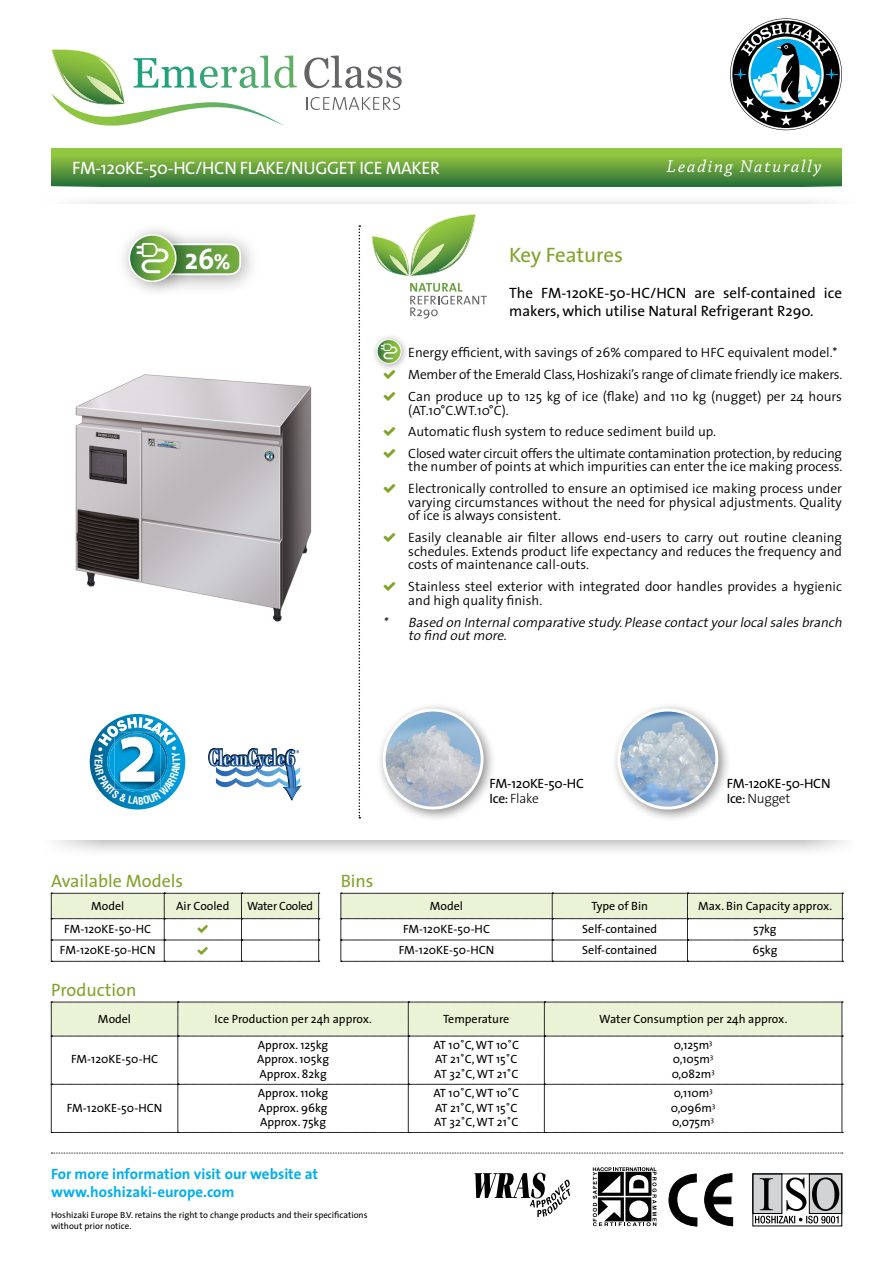
<style>
.page{position:relative;width:893px;height:1263px;background:#fff}
.page>*{position:absolute;margin:0;border:0;box-sizing:border-box;transform-origin:0 0}
.t1{font:700 29.25px "The Sans";color:#fff;scale:.95 1}
.t2{font:21px "The Sans";letter-spacing:-.01em;color:#81a32b}
.t3{font:18px "The Sans";letter-spacing:-.02em;color:#fff}
.t4{font:18px "The Sans";color:#81a32b}
.t5{font:italic 18px "Chaparral Pro";letter-spacing:.1em;color:#fff}
.t6{font:15px/18px "The Sans";color:#000}
.t7{font:700 15px/18px "The Sans";color:#00aeef}
.t8{font:300 13.5px/13.5px "The Sans";color:#000}
.t9{font:300 13.5px/21.6px "The Sans";letter-spacing:-.02em;color:#000}
.t10{font:italic 300 13.5px/13.5px "The Sans";color:#000}
.t11{font:13.5px/15px "The Sans";letter-spacing:-.02em;color:#000}
.t12{font:12px/14.4px "The Sans";color:#000}
.t13{font:12px "The Sans";letter-spacing:-.02em;color:#000}
.t14{font:9px/10.8px "The Sans";color:#000}
.s1{font-size:21.75px}
.s2{font-weight:300}
</style>
<div class="page">
<svg style="left:51px;top:149px;width:791px;height:37px;background:#65a13c"></svg>
<svg style="left:304px;top:55px;width:98px;height:33px"></svg>
<svg style="left:306px;top:97px;width:94px;height:13px"></svg>
<svg style="left:51px;top:49px;width:246px;height:77px"></svg>
<svg style="left:730px;top:18px;width:112px;height:112px"></svg>
<svg style="left:669px;top:1174px;width:28px;height:52px"></svg>
<svg style="left:704px;top:1173px;width:29px;height:53px"></svg>
<div style="left:753px;top:1174px;width:29px;height:39px;background:#d1d3d4"></div>
<div style="left:809px;top:1174px;width:33px;height:39px;background:#d1d3d4"></div>
<div style="left:809px;top:1174px;width:33px;height:40px;border:1px solid #000"></div>
<svg style="left:755px;top:1177px;width:84px;height:46px"></svg>
<svg style="left:593px;top:1167px;width:64px;height:59px"></svg>
<svg style="left:474px;top:1172px;width:96px;height:45px"></svg>
<svg style="left:51px;top:1153px;width:792px;height:1px"></svg>
<div style="left:0;top:194px;width:893px;height:664px;background:#000;opacity:.3"></div>
<div style="left:0;top:204px;width:893px;height:636px;background:#fff"></div>
<div style="left:0;top:186px;width:102px;height:792px;background:#fff"></div>
<div style="left:802px;top:186px;width:91px;height:792px;background:#fff"></div>
<svg style="left:359px;top:225px;width:1px;height:593px"></svg>
<svg style="left:372px;top:214px;width:104px;height:62px"></svg>
<svg style="left:410px;top:283px;width:77px;height:36px"></svg>
<div style="left:137px;top:228px;width:124px;height:68px;background:#000;opacity:.35"></div>
<div style="left:152px;top:243px;width:89px;height:32px;border:2px solid #fff;border-radius:11px"></div>
<div style="left:116px;top:222px;width:78px;height:77px;background:#000;opacity:.35"></div>
<svg style="left:129px;top:235px;width:47px;height:46px"></svg>
<div style="left:128px;top:234px;width:49px;height:48px;border:2px solid #fff;border-radius:50%"></div>
<svg style="left:137px;top:243px;width:103px;height:31px;background:#80ae60"></svg>
<div style="left:371px;top:333px;width:39px;height:39px;background:#000;opacity:.35"></div>
<svg style="left:377px;top:339px;width:24px;height:24px"></svg>
<div style="left:377px;top:339px;width:24px;height:25px;border:1px solid #fff;border-radius:50%"></div>
<svg style="left:381px;top:344px;width:16px;height:15px"></svg>
<svg style="left:51px;top:1002px;width:792px;height:131px"></svg>
<svg style="left:341px;top:893px;width:502px;height:69px"></svg>
<div style="left:376px;top:702px;width:121px;height:121px;background:#000;opacity:.45"></div>
<img style="left:384px;top:710px;width:98px;height:98px;border-radius:49px">
<div style="left:383px;top:709px;width:101px;height:100px;border:3px solid #fff;border-radius:50%"></div>
<div style="left:610px;top:702px;width:121px;height:121px;background:#000;opacity:.45"></div>
<img style="left:619px;top:710px;width:98px;height:98px;border-radius:49px">
<div style="left:617px;top:709px;width:101px;height:100px;border:3px solid #fff;border-radius:50%"></div>
<svg style="left:208px;top:748px;width:94px;height:53px"></svg>
<img style="left:75px;top:374px;width:237px;height:248px">
<svg style="left:384px;top:370px;width:11px;height:2px"></svg>
<svg style="left:51px;top:893px;width:269px;height:69px"></svg>
<svg style="left:89px;top:714px;width:97px;height:96px"></svg>
<h3 class="t3" style="left:72px;top:153px;width:369px">FM-120KE-50-HC/HCN FLAKE/NUGGET ICE MAKER</h3>
<h1 class="t1" style="left:185px;top:235px;width:49px">26<span class="s1">%</span></h1>
<h3 class="t5" style="left:667px;top:156px;width:156px">Leading Naturally</h3>
<h2 class="t2" style="left:509px;top:237px;width:115px">Key Features</h2>
<p class="t6" style="left:509px;top:283px;width:334px">The FM-120KE-50-HC/HCN are self-contained ice makers, which utilise Natural Refrigerant R290.</p>
<p class="t8" style="left:408px;top:341px;width:436px;line-height:22px">Energy efficient, with savings of 26% compared to HFC equivalent model.*<br>Member of the Emerald Class,Hoshizaki’s range of climate friendly ice makers.<br>Can produce up to 125 kg of ice (flake) and 110 kg (nugget) per 24 hours</p>
<p class="t9" style="left:408px;top:399px;width:435px">(AT.10°C.WT.10°C).<br>Automatic flush system to reduce sediment build up.<br>Closed water circuit offers the ultimate contamination protection,by reducing</p>
<p class="t8" style="left:408px;top:455px;width:436px;line-height:22px">the number of points at which impurities can enter the ice making process.<br>Electronically controlled to ensure an optimised ice making process under</p>
<p class="t8" style="left:408px;top:495px;width:435px">varying circumstances without the need for physical adjustments. Quality of ice is always consistent.</p>
<p class="t8" style="left:408px;top:531px;width:435px;text-align:justify">Easily cleanable air filter allows end-users to carry out routine cleaning schedules. Extends product life expectancy and reduces the frequency and costs of maintenance call-outs.</p>
<p class="t8" style="left:408px;top:580px;width:435px">Stainless steel exterior with integrated door handles provides a hygienic and high quality finish.</p>
<p class="t10" style="left:408px;top:615px;width:439px;text-indent:-26px">* Based on Internal comparative study. Please contact your local sales branch to find out more.</p>
<h3 class="t4" style="left:51px;top:866px;width:134px">Available Models</h3>
<p class="t12" style="left:91px;top:899px;width:35px">Model</p>
<p class="t12" style="left:176px;top:899px;width:55px">Air Cooled</p>
<p class="t13" style="left:247px;top:896px;width:68px">Water Cooled</p>
<p class="t12" style="left:60px;top:917px;width:97px;line-height:21.3px;text-align:center">FM-120KE-50-HC<br>FM-120KE-50-HCN</p>
<p class="t11" style="left:489px;top:776px;width:96px">FM-120KE-50-HC<br>Ice: <span class="s2">Flake</span></p>
<p class="t11" style="left:727px;top:776px;width:105px">FM-120KE-50-HCN<br>Ice: <span class="s2">Nugget</span></p>
<h3 class="t4" style="left:341px;top:866px;width:34px">Bins</h3>
<p class="t12" style="left:430px;top:899px;width:35px">Model</p>
<p class="t12" style="left:591px;top:899px;width:58px">Type of Bin</p>
<p class="t12" style="left:698px;top:899px;width:136px">Max. Bin Capacity approx.</p>
<p class="t12" style="left:403px;top:921px;width:89px">FM-120KE-50-HC</p>
<p class="t12" style="left:582px;top:921px;width:77px">Self-contained</p>
<p class="t12" style="left:753px;top:921px;width:25px">57kg</p>
<p class="t12" style="left:399px;top:942px;width:97px">FM-120KE-50-HCN</p>
<p class="t12" style="left:582px;top:942px;width:77px">Self-contained</p>
<p class="t12" style="left:752px;top:942px;width:27px">65kg</p>
<h3 class="t4" style="left:51px;top:975px;width:87px">Production</h3>
<p class="t12" style="left:98px;top:1012px;width:35px">Model</p>
<p class="t12" style="left:215px;top:1012px;width:159px">Ice Production per 24h approx.</p>
<p class="t12" style="left:443px;top:1012px;width:68px">Temperature</p>
<p class="t12" style="left:599px;top:1012px;width:190px">Water Consumption per 24h approx.</p>
<p class="t12" style="left:71px;top:1052px;width:89px">FM-120KE-50-HC</p>
<p class="t12" style="left:257px;top:1037px;width:73px;text-align:justify">Approx. 125kg Approx. 105kg Approx. 82kg</p>
<p class="t12" style="left:433px;top:1037px;width:87px">AT 10˚C, WT 10˚C<br>AT 21˚C, WT 15˚C<br>AT 32˚C, WT 21˚C</p>
<p class="t12" style="left:672px;top:1037px;width:44px">0,125m<sup>3<br></sup>0,105m<sup>3<br></sup>0,082m<sup>3</sup></p>
<p class="t12" style="left:67px;top:1100px;width:97px">FM-120KE-50-HCN</p>
<p class="t12" style="left:258px;top:1086px;width:72px;text-align:justify">Approx. 110kg Approx. 96kg Approx. 75kg</p>
<p class="t12" style="left:433px;top:1086px;width:87px">AT 10˚C, WT 10˚C<br>AT 21˚C, WT 15˚C<br>AT 32˚C, WT 21˚C</p>
<p class="t12" style="left:671px;top:1086px;width:46px">0,110m<sup>3<br></sup>0,096m<sup>3<br></sup>0,075m<sup>3</sup></p>
<p class="t7" style="left:51px;top:1164px;width:269px">For more information visit our website at www.hoshizaki-europe.com</p>
<p class="t14" style="left:51px;top:1210px;width:318px">Hoshizaki Europe B.V. retains the right to change products and their specifications without prior notice.</p>
</div>
